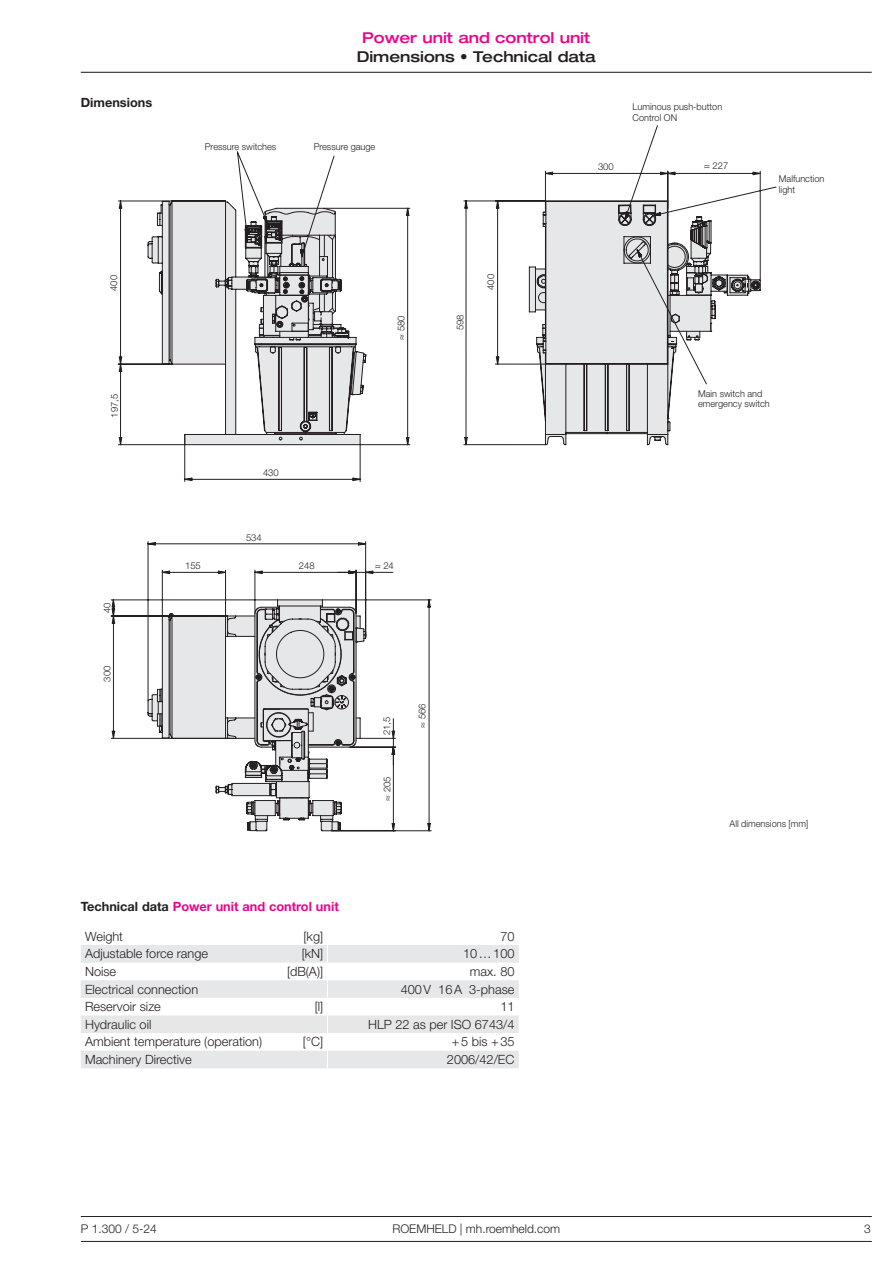
<style>
.page{position:relative;width:893px;height:1263px;background:#fff}
.page>*{position:absolute;margin:0;border:0;box-sizing:border-box;transform-origin:0 0}
.t1{font:500 expanded 15px "Helvetica Neue LT Pro";color:#231f20}
.t2{font:500 expanded 15px "Helvetica Neue LT Pro";color:#ed028c}
.t3{font:300 12.75px "Helvetica Neue LT Pro";color:#231f20}
.t4{font:700 12.75px "Helvetica Neue LT Pro";color:#ed028c}
.t5{font:700 12.75px "Helvetica Neue LT Pro";color:#231f20}
.t6{font:300 12px "Helvetica Neue LT Pro";color:#231f20}
.t7{font:300 9.45px/10.5px "Helvetica Neue LT Pro";color:#231f20}
.s1{color:#231f20}
</style>
<div class="page">
<hr style="left:81px;top:72px;width:791px;height:1px;background:#231f20">
<svg style="left:111px;top:125px;width:665px;height:706px"></svg>
<hr style="left:81px;top:1241px;width:791px;height:1px;background:#231f20">
<hr style="left:81px;top:1216px;width:791px;height:1px;background:#231f20">
<svg style="left:81px;top:945px;width:438px;height:123px;fill:#e6e7e9"></svg>
<svg style="left:327px;top:945px;width:1px;height:123px"></svg>
<p class="t5" style="left:81px;top:94px;width:73px">Dimensions</p>
<p class="t7" style="left:108px;top:291px;width:17px;rotate:-90deg">400</p>
<p class="t7" style="left:109px;top:418px;width:25px;rotate:-90deg">197,5</p>
<p class="t7" style="left:102px;top:613px;width:12px;rotate:-90deg">40</p>
<p class="t7" style="left:102px;top:681px;width:17px;rotate:-90deg">300</p>
<p class="t2" style="left:362px;top:28px;width:230px">Power unit and control unit</p>
<p class="t1" style="left:357px;top:47px;width:241px">Dimensions • Technical data</p>
<p class="t7" style="left:205px;top:141px;width:73px">Pressure switches</p>
<p class="t7" style="left:314px;top:141px;width:63px">Pressure gauge</p>
<p class="t7" style="left:633px;top:101px;width:91px">Luminous push-button<br>Control ON</p>
<p class="t7" style="left:263px;top:467px;width:17px">430</p>
<p class="t7" style="left:246px;top:532px;width:17px">534</p>
<p class="t7" style="left:185px;top:560px;width:17px">155</p>
<p class="t7" style="left:299px;top:560px;width:17px">248</p>
<p class="t7" style="left:396px;top:340px;width:26px;rotate:-90deg">≈ 580</p>
<p class="t7" style="left:455px;top:330px;width:17px;rotate:-90deg">598</p>
<p class="t7" style="left:485px;top:290px;width:17px;rotate:-90deg">400</p>
<p class="t7" style="left:375px;top:560px;width:20px">≈ 24</p>
<p class="t7" style="left:381px;top:735px;width:20px;rotate:-90deg">21,5</p>
<p class="t7" style="left:382px;top:800px;width:26px;rotate:-90deg">≈ 205</p>
<p class="t7" style="left:417px;top:727px;width:26px;rotate:-90deg">≈ 566</p>
<p class="t7" style="left:598px;top:161px;width:17px">300</p>
<p class="t7" style="left:704px;top:160px;width:26px">≈ 227</p>
<p class="t7" style="left:779px;top:174px;width:47px">Malfunction light</p>
<p class="t7" style="left:698px;top:388px;width:73px">Main switch and emergency switch</p>
<p class="t7" style="left:730px;top:819px;width:80px">All dimensions [mm]</p>
<p class="t4" style="left:81px;top:898px;width:260px"><span class="s1">Technical data</span> Power unit and control unit</p>
<p class="t3" style="left:85px;top:928px;width:40px">Weight</p>
<p class="t3" style="left:304px;top:928px;width:21px">[kg]</p>
<p class="t3" style="left:500px;top:928px;width:16px">70</p>
<p class="t3" style="left:85px;top:946px;width:125px">Adjustable force range</p>
<p class="t3" style="left:302px;top:946px;width:23px">[kN]</p>
<p class="t3" style="left:463px;top:946px;width:53px">10...100</p>
<p class="t3" style="left:85px;top:964px;width:33px">Noise</p>
<p class="t3" style="left:287px;top:964px;width:38px">[dB(A)]</p>
<p class="t3" style="left:470px;top:964px;width:46px">max. 80</p>
<p class="t3" style="left:85px;top:981px;width:115px">Electrical connection</p>
<p class="t3" style="left:401px;top:981px;width:115px">400V 16A 3-phase</p>
<p class="t3" style="left:85px;top:999px;width:77px">Reservoir size</p>
<p class="t3" style="left:315px;top:999px;width:10px">[l]</p>
<p class="t3" style="left:500px;top:999px;width:16px">11</p>
<p class="t3" style="left:85px;top:1016px;width:68px">Hydraulic oil</p>
<p class="t3" style="left:368px;top:1016px;width:148px">HLP 22 as per ISO 6743/4</p>
<p class="t3" style="left:85px;top:1034px;width:179px">Ambient temperature (operation)</p>
<p class="t3" style="left:303px;top:1034px;width:22px">[°C]</p>
<p class="t3" style="left:452px;top:1034px;width:64px">+5 bis +35</p>
<p class="t3" style="left:85px;top:1052px;width:108px">Machinery Directive</p>
<p class="t3" style="left:447px;top:1052px;width:69px">2006/42/EC</p>
<p class="t6" style="left:81px;top:1221px;width:78px">P 1.300 / 5-24</p>
<p class="t6" style="left:392px;top:1221px;width:169px">ROEMHELD | mh.roemheld.com</p>
<p class="t6" style="left:864px;top:1221px;width:8px">3</p>
</div>
